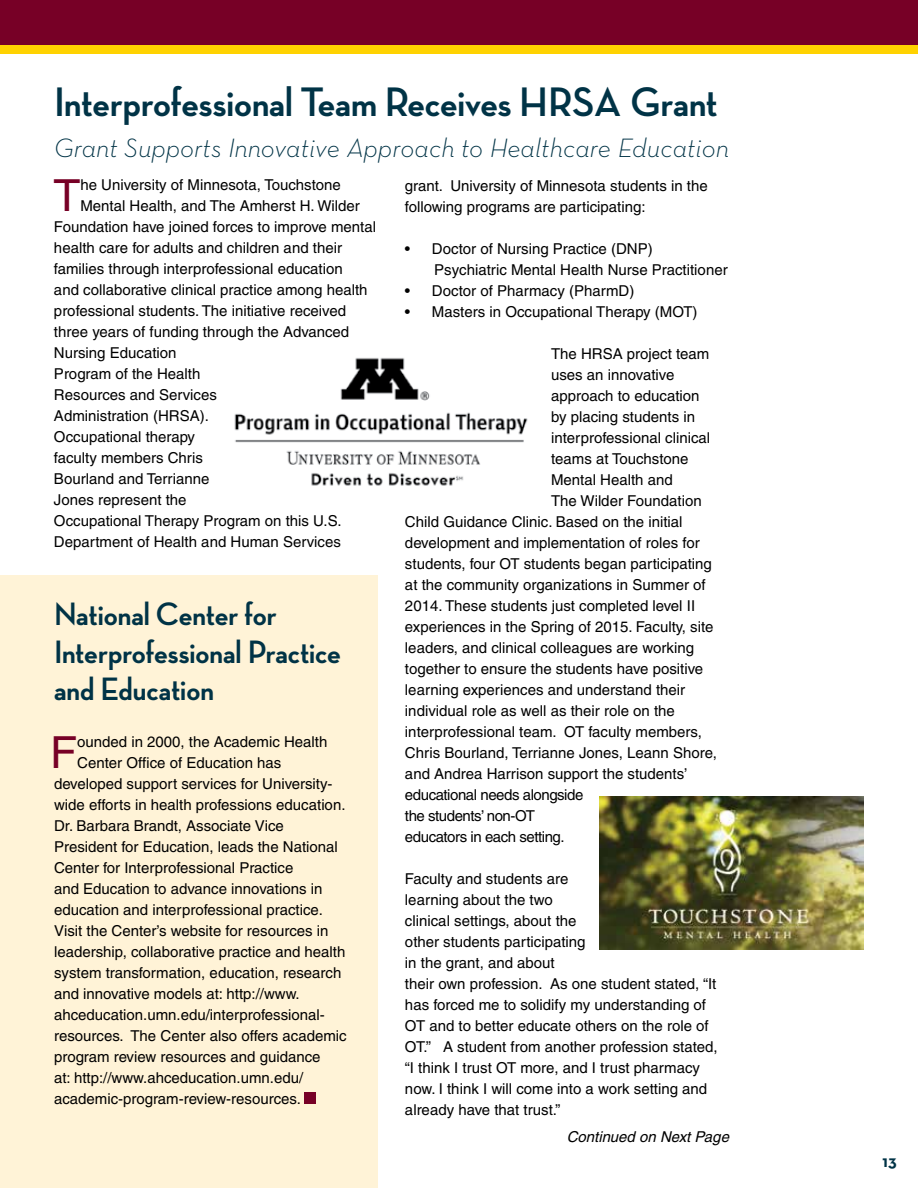
<style>
.page{position:relative;width:918px;height:1188px;background:#fff}
.page>*{position:absolute;margin:0;border:0;box-sizing:border-box;transform-origin:0 0}
.t1{font:44.25px "Helvetica";color:#770026}
.t2{font:700 42px "Neutraface Display";color:#003346}
.t3{font:700 33px/37.5px "Neutraface Display";color:#003346}
.t4{font:italic 300 27px "Neutraface Text";color:#003346}
.t5{font:700 16.5px "Neutraface Text";color:#003346}
.t6{font:15px/21px "Helvetica";color:#000}
.t7{font:15px "Helvetica";letter-spacing:-.03em;color:#000}
.t8{font:italic 15px "Helvetica";color:#000}
</style>
<div class="page">
<div style="left:0;top:0;width:918px;height:54px;background:#ffd200"></div>
<div style="left:0;top:0;width:918px;height:45px;background:#770026"></div>
<div style="left:0;top:575px;width:378px;height:613px;background:#fff3d7"></div>
<img style="left:599px;top:796px;width:265px;height:154px">
<img style="left:234px;top:358px;width:294px;height:128px">
<div style="left:304px;top:1093px;width:12px;height:11px;background:#770026"></div>
<h2 class="t2" style="left:54px;top:79px;width:665px">Interprofessional Team Receives HRSA Grant</h2>
<h3 class="t4" style="left:54px;top:131px;width:676px">Grant Supports Innovative Approach to Healthcare Education</h3>
<h1 class="t1" style="left:53px;top:170px;width:29px">T</h1>
<p class="t6" style="left:80px;top:175px;width:262px">he University of Minnesota, Touchstone</p>
<p class="t6" style="left:80px;top:196px;width:281px">Mental Health, and The Amherst H. Wilder</p>
<p class="t6" style="left:54px;top:217px;width:324px">Foundation have joined forces to improve mental</p>
<p class="t6" style="left:54px;top:238px;width:290px">health care for adults and children and their</p>
<p class="t6" style="left:54px;top:259px;width:290px">families through interprofessional education</p>
<p class="t6" style="left:54px;top:280px;width:315px">and collaborative clinical practice among health</p>
<p class="t6" style="left:54px;top:301px;width:294px">professional students. The initiative received</p>
<p class="t6" style="left:54px;top:322px;width:297px">three years of funding through the Advanced</p>
<p class="t6" style="left:54px;top:343px;width:124px">Nursing Education</p>
<p class="t6" style="left:54px;top:364px;width:148px">Program of the Health</p>
<p class="t6" style="left:54px;top:385px;width:165px">Resources and Services</p>
<p class="t6" style="left:54px;top:406px;width:156px">Administration (HRSA).</p>
<p class="t6" style="left:54px;top:427px;width:143px">Occupational therapy</p>
<p class="t6" style="left:54px;top:448px;width:150px">faculty members Chris</p>
<p class="t6" style="left:54px;top:469px;width:157px">Bourland and Terrianne</p>
<p class="t6" style="left:54px;top:490px;width:134px">Jones represent the</p>
<p class="t6" style="left:54px;top:511px;width:289px">Occupational Therapy Program on this U.S.</p>
<p class="t6" style="left:54px;top:532px;width:288px">Department of Health and Human Services</p>
<h3 class="t3" style="left:54px;top:596px;width:288px">National Center for<br>Interprofessional Practice and Education</h3>
<h1 class="t1" style="left:50px;top:727px;width:29px">F</h1>
<p class="t6" style="left:77px;top:731px;width:252px">ounded in 2000, the Academic Health</p>
<p class="t6" style="left:77px;top:752px;width:206px">Center Office of Education has</p>
<p class="t6" style="left:54px;top:773px;width:280px">developed support services for University-</p>
<p class="t6" style="left:54px;top:794px;width:293px">wide efforts in health professions education.</p>
<p class="t6" style="left:54px;top:815px;width:231px">Dr. Barbara Brandt, Associate Vice</p>
<p class="t6" style="left:54px;top:836px;width:285px">President for Education, leads the National</p>
<p class="t6" style="left:54px;top:857px;width:241px">Center for Interprofessional Practice</p>
<p class="t6" style="left:54px;top:878px;width:270px">and Education to advance innovations in</p>
<p class="t6" style="left:54px;top:899px;width:270px">education and interprofessional practice.</p>
<p class="t6" style="left:54px;top:920px;width:276px">Visit the Center’s website for resources in</p>
<p class="t6" style="left:54px;top:941px;width:293px">leadership, collaborative practice and health</p>
<p class="t6" style="left:54px;top:962px;width:289px">system transformation, education, research</p>
<p class="t6" style="left:54px;top:983px;width:247px">and innovative models at: http://www.</p>
<p class="t6" style="left:54px;top:1004px;width:272px">ahceducation.umn.edu/interprofessional-</p>
<p class="t6" style="left:54px;top:1025px;width:294px">resources. The Center also offers academic</p>
<p class="t6" style="left:54px;top:1046px;width:268px">program review resources and guidance</p>
<p class="t6" style="left:54px;top:1067px;width:251px">at: http://www.ahceducation.umn.edu/</p>
<p class="t6" style="left:54px;top:1088px;width:249px">academic-program-review-resources.</p>
<p class="t6" style="left:405px;top:175px;width:304px">grant. University of Minnesota students in the following programs are participating:</p>
<p class="t6" style="left:434px;top:238px;width:295px;text-indent:-29px">• Doctor of Nursing Practice (DNP)<br>Psychiatric Mental Health Nurse Practitioner</p>
<p class="t6" style="left:405px;top:280px;width:231px">• Doctor of Pharmacy (PharmD)</p>
<p class="t6" style="left:405px;top:301px;width:294px">• Masters in Occupational Therapy (MOT)</p>
<p class="t6" style="left:551px;top:343px;width:160px">The HRSA project team</p>
<p class="t6" style="left:551px;top:364px;width:125px">uses an innovative</p>
<p class="t6" style="left:551px;top:385px;width:150px">approach to education</p>
<p class="t6" style="left:551px;top:406px;width:145px">by placing students in</p>
<p class="t6" style="left:551px;top:427px;width:161px">interprofessional clinical</p>
<p class="t6" style="left:551px;top:448px;width:139px">teams at Touchstone</p>
<p class="t6" style="left:551px;top:469px;width:123px">Mental Health and</p>
<p class="t6" style="left:551px;top:490px;width:152px">The Wilder Foundation</p>
<p class="t6" style="left:405px;top:511px;width:279px">Child Guidance Clinic. Based on the initial</p>
<p class="t6" style="left:405px;top:532px;width:296px">development and implementation of roles for</p>
<p class="t6" style="left:405px;top:553px;width:308px">students, four OT students began participating</p>
<p class="t6" style="left:405px;top:574px;width:302px">at the community organizations in Summer of</p>
<p class="t6" style="left:405px;top:595px;width:292px">2014. These students just completed level II</p>
<p class="t6" style="left:405px;top:616px;width:310px">experiences in the Spring of 2015. Faculty, site</p>
<p class="t6" style="left:405px;top:637px;width:291px">leaders, and clinical colleagues are working</p>
<p class="t6" style="left:405px;top:658px;width:300px">together to ensure the students have positive</p>
<p class="t6" style="left:405px;top:679px;width:282px">learning experiences and understand their</p>
<p class="t6" style="left:405px;top:700px;width:271px">individual role as well as their role on the</p>
<p class="t6" style="left:405px;top:721px;width:299px">interprofessional team. OT faculty members,</p>
<p class="t6" style="left:405px;top:742px;width:313px">Chris Bourland, Terrianne Jones, Leann Shore,</p>
<p class="t6" style="left:405px;top:763px;width:284px">and Andrea Harrison support the students’</p>
<p class="t7" style="left:405px;top:786px;width:180px">educational needs alongside</p>
<p class="t7" style="left:405px;top:807px;width:131px">the students’ non-OT</p>
<p class="t7" style="left:405px;top:828px;width:161px">educators in each setting.</p>
<p class="t6" style="left:405px;top:868px;width:314px">Faculty and students are<br>learning about the two<br>clinical settings, about the<br>other students participating<br>in the grant, and about<br>their own profession. As one student stated, “It has forced me to solidify my understanding of OT and to better educate others on the role of OT.” A student from another profession stated, “I think I trust OT more, and I trust pharmacy now. I think I will come into a work setting and already have that trust.”</p>
<p class="t8" style="left:567px;top:1128px;width:164px">Continued on Next Page</p>
<p class="t5" style="left:883px;top:1151px;width:16px">13</p>
</div>
